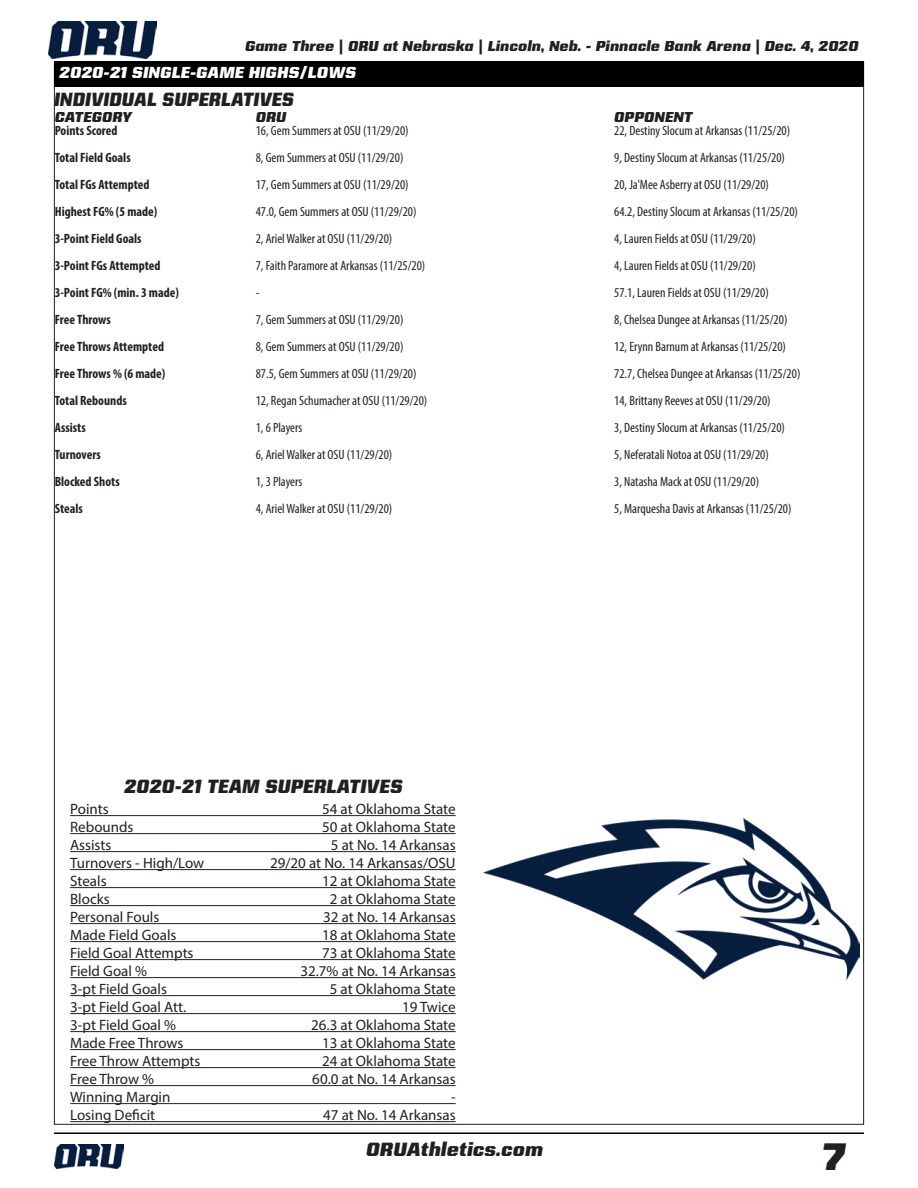
<style>
.page{position:relative;width:918px;height:1188px;background:#fff}
.page>*{position:absolute;margin:0;border:0;box-sizing:border-box;transform-origin:0 0}
.t1{font:italic 800 36px "Kairos Sans W1 G";color:#231f20}
.t2{font:italic 800 18px "Kairos Sans W1 G";color:#231f20;scale:.95 1}
.t3{font:italic 800 18px "Kairos Sans W1 G";color:#231f20;scale:.91 1}
.t4{font:italic 800 18px "Kairos Sans W1 G";color:#231f20}
.t5{font:15px "Myriad Pro";color:#231f20}
.t6{font:italic 800 15px "Kairos Sans W1 G";color:#fff}
.t7{font:condensed 13.5px "Myriad Pro";color:#231f20}
.t8{font:700 condensed 13.5px "Myriad Pro";color:#231f20}
.t9{font:italic 800 13.5px "Kairos Sans W1 G";color:#231f20}
</style>
<div class="page">
<hr style="left:54px;top:1132px;width:810px;height:2px;background:#000">
<img style="left:49px;top:22px;width:108px;height:36px">
<img style="left:54px;top:1145px;width:70px;height:23px">
<div style="left:54px;top:61px;width:810px;height:25px;background:#000"></div>
<hr style="left:70px;top:815px;width:386px;height:1px;background:#231f20">
<hr style="left:70px;top:833px;width:386px;height:1px;background:#231f20">
<hr style="left:70px;top:851px;width:386px;height:1px;background:#231f20">
<hr style="left:70px;top:869px;width:386px;height:1px;background:#231f20">
<hr style="left:70px;top:887px;width:386px;height:1px;background:#231f20">
<hr style="left:70px;top:905px;width:386px;height:1px;background:#231f20">
<hr style="left:70px;top:923px;width:386px;height:1px;background:#231f20">
<hr style="left:70px;top:941px;width:386px;height:1px;background:#231f20">
<hr style="left:70px;top:959px;width:386px;height:1px;background:#231f20">
<hr style="left:70px;top:977px;width:386px;height:1px;background:#231f20">
<hr style="left:70px;top:995px;width:386px;height:1px;background:#231f20">
<hr style="left:70px;top:1013px;width:386px;height:1px;background:#231f20">
<hr style="left:70px;top:1031px;width:386px;height:1px;background:#231f20">
<hr style="left:70px;top:1049px;width:386px;height:1px;background:#231f20">
<hr style="left:70px;top:1067px;width:386px;height:1px;background:#231f20">
<hr style="left:70px;top:1085px;width:386px;height:1px;background:#231f20">
<hr style="left:70px;top:1103px;width:386px;height:1px;background:#231f20">
<hr style="left:70px;top:1121px;width:386px;height:1px;background:#231f20">
<img style="left:484px;top:819px;width:375px;height:161px">
<p class="t9" style="left:245px;top:36px;width:615px">Game Three | ORU at Nebraska | Lincoln, Neb. - Pinnacle Bank Arena | Dec. 4, 2020</p>
<p class="t6" style="left:59px;top:62px;width:299px">2020-21 SINGLE-GAME HIGHS/LOWS</p>
<p class="t3" style="left:54px;top:87px;width:265px">INDIVIDUAL SUPERLATIVES</p>
<p class="t9" style="left:55px;top:107px;width:79px">CATEGORY</p>
<p class="t9" style="left:256px;top:107px;width:32px">ORU</p>
<p class="t9" style="left:614px;top:107px;width:80px">OPPONENT</p>
<p class="t8" style="left:55px;top:123px;width:64px">Points Scored</p>
<p class="t7" style="left:256px;top:123px;width:154px">16, Gem Summers at OSU (11/29/20)</p>
<p class="t7" style="left:614px;top:123px;width:177px">22, Destiny Slocum at Arkansas (11/25/20)</p>
<p class="t8" style="left:55px;top:150px;width:77px">Total Field Goals</p>
<p class="t7" style="left:256px;top:150px;width:149px">8, Gem Summers at OSU (11/29/20)</p>
<p class="t7" style="left:614px;top:150px;width:172px">9, Destiny Slocum at Arkansas (11/25/20)</p>
<p class="t8" style="left:55px;top:177px;width:96px">Total FGs Attempted</p>
<p class="t7" style="left:256px;top:177px;width:154px">17, Gem Summers at OSU (11/29/20)</p>
<p class="t7" style="left:614px;top:177px;width:156px">20, Ja'Mee Asberry at OSU (11/29/20)</p>
<p class="t8" style="left:55px;top:204px;width:104px">Highest FG% (5 made)</p>
<p class="t7" style="left:256px;top:204px;width:162px">47.0, Gem Summers at OSU (11/29/20)</p>
<p class="t7" style="left:614px;top:204px;width:185px">64.2, Destiny Slocum at Arkansas (11/25/20)</p>
<p class="t8" style="left:55px;top:231px;width:88px">3-Point Field Goals</p>
<p class="t7" style="left:256px;top:231px;width:138px">2, Ariel Walker at OSU (11/29/20)</p>
<p class="t7" style="left:614px;top:231px;width:143px">4, Lauren Fields at OSU (11/29/20)</p>
<p class="t8" style="left:55px;top:258px;width:107px">3-Point FGs Attempted</p>
<p class="t7" style="left:256px;top:258px;width:171px">7, Faith Paramore at Arkansas (11/25/20)</p>
<p class="t7" style="left:614px;top:258px;width:143px">4, Lauren Fields at OSU (11/29/20)</p>
<p class="t8" style="left:55px;top:285px;width:126px">3-Point FG% (min. 3 made)</p>
<p class="t7" style="left:256px;top:285px;width:5px">-</p>
<p class="t7" style="left:614px;top:285px;width:156px">57.1, Lauren Fields at OSU (11/29/20)</p>
<p class="t8" style="left:55px;top:312px;width:58px">Free Throws</p>
<p class="t7" style="left:256px;top:312px;width:149px">7, Gem Summers at OSU (11/29/20)</p>
<p class="t7" style="left:614px;top:312px;width:175px">8, Chelsea Dungee at Arkansas (11/25/20)</p>
<p class="t8" style="left:55px;top:339px;width:111px">Free Throws Attempted</p>
<p class="t7" style="left:256px;top:339px;width:149px">8, Gem Summers at OSU (11/29/20)</p>
<p class="t7" style="left:614px;top:339px;width:173px">12, Erynn Barnum at Arkansas (11/25/20)</p>
<p class="t8" style="left:55px;top:366px;width:112px">Free Throws % (6 made)</p>
<p class="t7" style="left:256px;top:366px;width:162px">87.5, Gem Summers at OSU (11/29/20)</p>
<p class="t7" style="left:614px;top:366px;width:188px">72.7, Chelsea Dungee at Arkansas (11/25/20)</p>
<p class="t8" style="left:55px;top:393px;width:74px">Total Rebounds</p>
<p class="t7" style="left:256px;top:393px;width:173px">12, Regan Schumacher at OSU (11/29/20)</p>
<p class="t7" style="left:614px;top:393px;width:158px">14, Brittany Reeves at OSU (11/29/20)</p>
<p class="t8" style="left:55px;top:420px;width:32px">Assists</p>
<p class="t7" style="left:256px;top:420px;width:48px">1, 6 Players</p>
<p class="t7" style="left:614px;top:420px;width:172px">3, Destiny Slocum at Arkansas (11/25/20)</p>
<p class="t8" style="left:55px;top:447px;width:47px">Turnovers</p>
<p class="t7" style="left:256px;top:447px;width:138px">6, Ariel Walker at OSU (11/29/20)</p>
<p class="t7" style="left:614px;top:447px;width:156px">5, Neferatali Notoa at OSU (11/29/20)</p>
<p class="t8" style="left:55px;top:474px;width:66px">Blocked Shots</p>
<p class="t7" style="left:256px;top:474px;width:48px">1, 3 Players</p>
<p class="t7" style="left:614px;top:474px;width:146px">3, Natasha Mack at OSU (11/29/20)</p>
<p class="t8" style="left:55px;top:501px;width:30px">Steals</p>
<p class="t7" style="left:256px;top:501px;width:138px">4, Ariel Walker at OSU (11/29/20)</p>
<p class="t7" style="left:614px;top:501px;width:179px">5, Marquesha Davis at Arkansas (11/25/20)</p>
<p class="t2" style="left:124px;top:774px;width:295px">2020-21 TEAM SUPERLATIVES</p>
<p class="t5" style="left:70px;top:800px;width:40px">Points</p>
<p class="t5" style="left:322px;top:800px;width:135px">54 at Oklahoma State</p>
<p class="t5" style="left:70px;top:818px;width:65px">Rebounds</p>
<p class="t5" style="left:322px;top:818px;width:135px">50 at Oklahoma State</p>
<p class="t5" style="left:70px;top:836px;width:43px">Assists</p>
<p class="t5" style="left:331px;top:836px;width:126px">5 at No. 14 Arkansas</p>
<p class="t5" style="left:70px;top:854px;width:136px">Turnovers - High/Low</p>
<p class="t5" style="left:270px;top:854px;width:187px">29/20 at No. 14 Arkansas/OSU</p>
<p class="t5" style="left:70px;top:872px;width:38px">Steals</p>
<p class="t5" style="left:322px;top:872px;width:135px">12 at Oklahoma State</p>
<p class="t5" style="left:70px;top:890px;width:41px">Blocks</p>
<p class="t5" style="left:330px;top:890px;width:127px">2 at Oklahoma State</p>
<p class="t5" style="left:70px;top:908px;width:91px">Personal Fouls</p>
<p class="t5" style="left:323px;top:908px;width:134px">32 at No. 14 Arkansas</p>
<p class="t5" style="left:70px;top:926px;width:108px">Made Field Goals</p>
<p class="t5" style="left:322px;top:926px;width:135px">18 at Oklahoma State</p>
<p class="t5" style="left:70px;top:944px;width:125px">Field Goal Attempts</p>
<p class="t5" style="left:322px;top:944px;width:135px">73 at Oklahoma State</p>
<p class="t5" style="left:70px;top:962px;width:78px">Field Goal %</p>
<p class="t5" style="left:300px;top:962px;width:157px">32.7% at No. 14 Arkansas</p>
<p class="t5" style="left:70px;top:980px;width:98px">3-pt Field Goals</p>
<p class="t5" style="left:330px;top:980px;width:127px">5 at Oklahoma State</p>
<p class="t5" style="left:70px;top:998px;width:118px">3-pt Field Goal Att.</p>
<p class="t5" style="left:402px;top:998px;width:55px">19 Twice</p>
<p class="t5" style="left:70px;top:1016px;width:107px">3-pt Field Goal %</p>
<p class="t5" style="left:311px;top:1016px;width:146px">26.3 at Oklahoma State</p>
<p class="t5" style="left:70px;top:1034px;width:115px">Made Free Throws</p>
<p class="t5" style="left:322px;top:1034px;width:135px">13 at Oklahoma State</p>
<p class="t5" style="left:70px;top:1052px;width:132px">Free Throw Attempts</p>
<p class="t5" style="left:322px;top:1052px;width:135px">24 at Oklahoma State</p>
<p class="t5" style="left:70px;top:1070px;width:85px">Free Throw %</p>
<p class="t5" style="left:312px;top:1070px;width:145px">60.0 at No. 14 Arkansas</p>
<p class="t5" style="left:70px;top:1088px;width:102px">Winning Margin</p>
<p class="t5" style="left:451px;top:1088px;width:6px">-</p>
<p class="t5" style="left:70px;top:1106px;width:87px">Losing Deficit</p>
<p class="t5" style="left:323px;top:1106px;width:134px">47 at No. 14 Arkansas</p>
<h2 class="t4" style="left:366px;top:1137px;width:179px">ORUAthletics.com</h2>
<h1 class="t1" style="left:822px;top:1132px;width:25px">7</h1>
</div>
